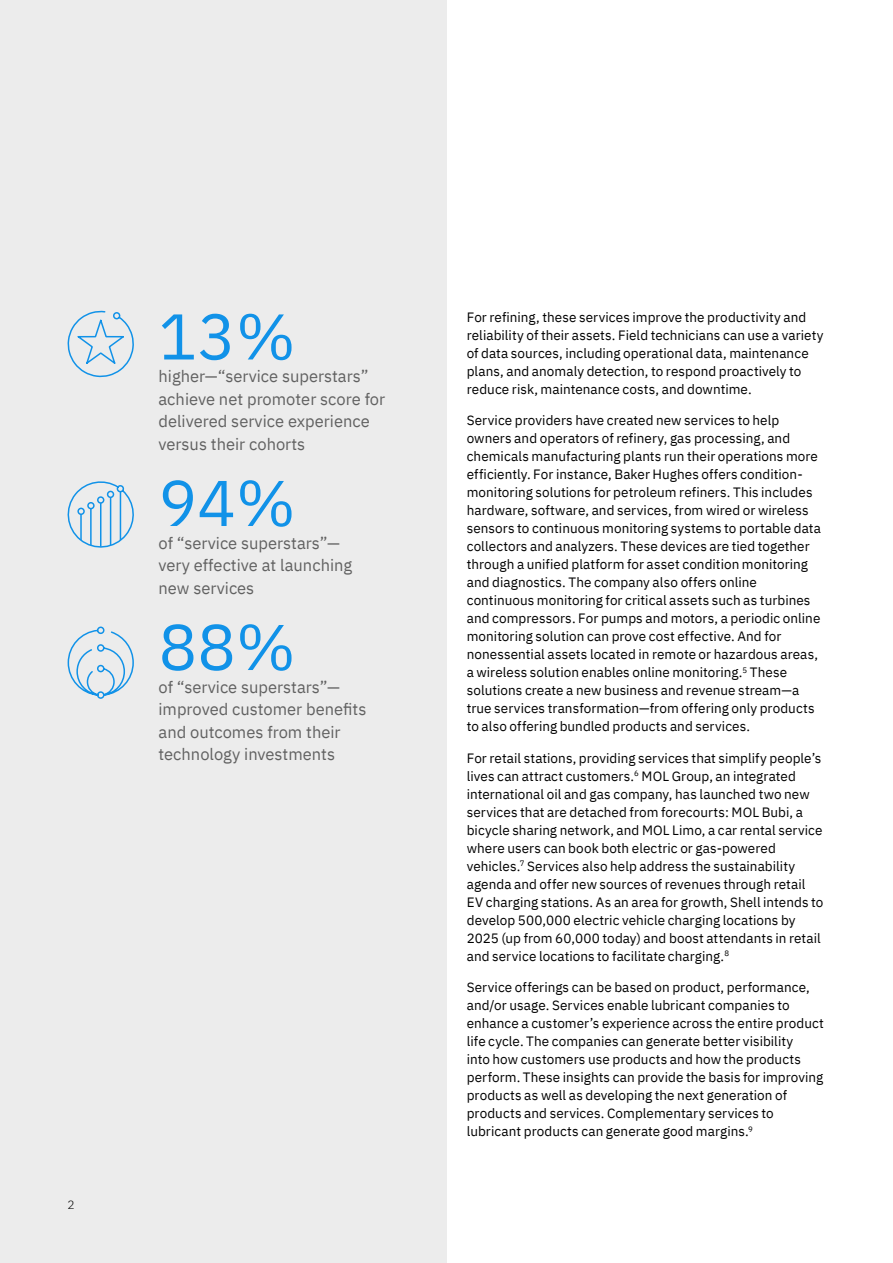
<style>
.page{position:relative;width:893px;height:1263px;background:#fff}
.page>*{position:absolute;margin:0;border:0;box-sizing:border-box;transform-origin:0 0}
.t1{font:64.5px "IBM Plex Sans";color:#1192e8}
.t2{font:16.5px/22.5px "IBM Plex Sans";color:#616161}
.t3{font:13.5px/18px "IBM Plex Sans";letter-spacing:.005em;color:#000}
.t4{font:300 12px "IBM Plex Sans";color:#000}
</style>
<div class="page">
<div style="left:0;top:0;width:446px;height:1263px;background:#ececec"></div>
<svg style="left:67px;top:310px;width:67px;height:68px"></svg>
<svg style="left:67px;top:481px;width:67px;height:67px"></svg>
<svg style="left:67px;top:626px;width:67px;height:73px"></svg>
<p class="t4" style="left:68px;top:1196px;width:9px">2</p>
<p class="t1" style="left:159px;top:287px;width:139px">13%</p>
<p class="t2" style="left:159px;top:363px;width:228px">higher—“service superstars” achieve net promoter score for delivered service experience versus their cohorts</p>
<p class="t1" style="left:159px;top:454px;width:139px">94%</p>
<p class="t2" style="left:159px;top:530px;width:183px">of “service superstars”—</p>
<p class="t2" style="left:159px;top:552px;width:195px">very effective at launching</p>
<p class="t2" style="left:159px;top:575px;width:97px">new services</p>
<p class="t1" style="left:159px;top:598px;width:139px">88%</p>
<p class="t2" style="left:159px;top:674px;width:183px">of “service superstars”—</p>
<p class="t2" style="left:159px;top:696px;width:209px">improved customer benefits</p>
<p class="t2" style="left:159px;top:719px;width:184px">and outcomes from their</p>
<p class="t2" style="left:159px;top:741px;width:178px">technology investments</p>
<p class="t3" style="left:467px;top:307px;width:358px">For refining, these services improve the productivity and reliability of their assets. Field technicians can use a variety</p>
<p class="t3" style="left:467px;top:343px;width:343px">of data sources, including operational data, maintenance</p>
<p class="t3" style="left:467px;top:361px;width:336px">plans, and anomaly detection, to respond proactively to reduce risk, maintenance costs, and downtime.</p>
<p class="t3" style="left:467px;top:410px;width:314px">Service providers have created new services to help</p>
<p class="t3" style="left:467px;top:428px;width:325px">owners and operators of refinery, gas processing, and</p>
<p class="t3" style="left:467px;top:446px;width:353px">chemicals manufacturing plants run their operations more</p>
<p class="t3" style="left:467px;top:464px;width:337px">efficiently. For instance, Baker Hughes offers condition-</p>
<p class="t3" style="left:467px;top:482px;width:347px">monitoring solutions for petroleum refiners. This includes hardware, software, and services, from wired or wireless</p>
<p class="t3" style="left:467px;top:518px;width:356px">sensors to continuous monitoring systems to portable data collectors and analyzers. These devices are tied together</p>
<p class="t3" style="left:467px;top:554px;width:343px">through a unified platform for asset condition monitoring</p>
<p class="t3" style="left:467px;top:572px;width:345px">and diagnostics. The company also offers online continuous monitoring for critical assets such as turbines</p>
<p class="t3" style="left:467px;top:608px;width:355px">and compressors. For pumps and motors, a periodic online monitoring solution can prove cost effective. And for nonessential assets located in remote or hazardous areas, a wireless solution enables online monitoring.<sup>5</sup> These solutions create a new business and revenue stream—a true services transformation—from offering only products to also offering bundled products and services.</p>
<p class="t3" style="left:467px;top:748px;width:356px">For retail stations, providing services that simplify people’s</p>
<p class="t3" style="left:467px;top:766px;width:331px">lives can attract customers.<sup>6</sup> MOL Group, an integrated</p>
<p class="t3" style="left:467px;top:784px;width:358px">international oil and gas company, has launched two new services that are detached from forecourts: MOL Bubi, a bicycle sharing network, and MOL Limo, a car rental service where users can book both electric or gas-powered vehicles.<sup>7</sup> Services also help address the sustainability agenda and offer new sources of revenues through retail EV charging stations. As an area for growth, Shell intends to</p>
<p class="t3" style="left:467px;top:910px;width:355px">develop 500,000 electric vehicle charging locations by<br>2025 (up from 60,000 today) and boost attendants in retail</p>
<p class="t3" style="left:467px;top:946px;width:264px">and service locations to facilitate charging.<sup>8</sup></p>
<p class="t3" style="left:467px;top:977px;width:359px">Service offerings can be based on product, performance, and/or usage. Services enable lubricant companies to enhance a customer’s experience across the entire product life cycle. The companies can generate better visibility</p>
<p class="t3" style="left:467px;top:1049px;width:336px">into how customers use products and how the products</p>
<p class="t3" style="left:467px;top:1067px;width:358px">perform. These insights can provide the basis for improving</p>
<p class="t3" style="left:467px;top:1085px;width:322px">products as well as developing the next generation of</p>
<p class="t3" style="left:467px;top:1103px;width:309px">products and services. Complementary services to lubricant products can generate good margins.<sup>9</sup></p>
</div>
